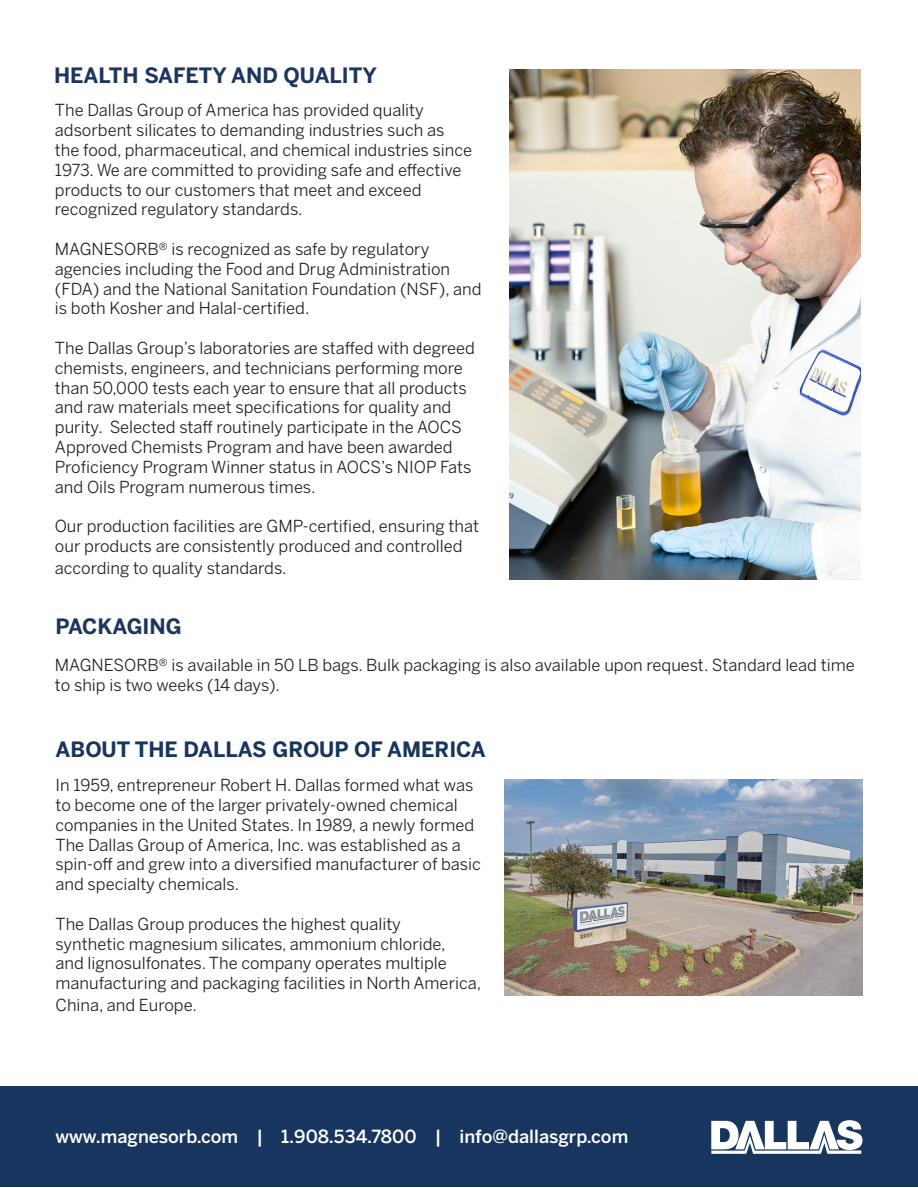
<style>
.page{position:relative;width:918px;height:1188px;background:#fff}
.page>*{position:absolute;margin:0;border:0;box-sizing:border-box;transform-origin:0 0}
.t1{font:700 21px "Benton Sans";color:#1d365e}
.t2{font:700 21px "Benton Sans";color:#17355e}
.t3{font:500 18px "Benton Sans";color:#fff}
.t4{font:16.5px/19.8px "Benton Sans";color:#231f20}
</style>
<div class="page">
<div style="left:0;top:1087px;width:918px;height:100px;background:#17355e"></div>
<svg style="left:711px;top:1120px;width:151px;height:34px"></svg>
<img style="left:509px;top:70px;width:352px;height:509px">
<img style="left:505px;top:779px;width:358px;height:216px">
<p class="t1" style="left:54px;top:62px;width:325px">HEALTH SAFETY AND QUALITY</p>
<p class="t4" style="left:55px;top:101px;width:419px">The Dallas Group of America has provided quality adsorbent silicates to demanding industries such as the food, pharmaceutical, and chemical industries since 1973. We are committed to providing safe and effective products to our customers that meet and exceed recognized regulatory standards.</p>
<p class="t4" style="left:55px;top:239px;width:428px">MAGNESORB® is recognized as safe by regulatory agencies including the Food and Drug Administration (FDA) and the National Sanitation Foundation (NSF), and is both Kosher and Halal-certified.</p>
<p class="t4" style="left:55px;top:338px;width:422px">The Dallas Group’s laboratories are staffed with degreed chemists, engineers, and technicians performing more than 50,000 tests each year to ensure that all products and raw materials meet specifications for quality and purity. Selected staff routinely participate in the AOCS Approved Chemists Program and have been awarded Proficiency Program Winner status in AOCS’s NIOP Fats and Oils Program numerous times.</p>
<p class="t4" style="left:55px;top:516px;width:426px">Our production facilities are GMP-certified, ensuring that our products are consistently produced and controlled</p>
<p class="t4" style="left:55px;top:558px;width:233px">according to quality standards.</p>
<p class="t1" style="left:56px;top:613px;width:128px">PACKAGING</p>
<p class="t4" style="left:55px;top:656px;width:801px">MAGNESORB® is available in 50 LB bags. Bulk packaging is also available upon request. Standard lead time to ship is two weeks (14 days).</p>
<p class="t2" style="left:56px;top:736px;width:432px">ABOUT THE DALLAS GROUP OF AMERICA</p>
<p class="t4" style="left:56px;top:775px;width:427px">In 1959, entrepreneur Robert H. Dallas formed what was to become one of the larger privately-owned chemical companies in the United States. In 1989, a newly formed The Dallas Group of America, Inc. was established as a spin-off and grew into a diversified manufacturer of basic and specialty chemicals.</p>
<p class="t4" style="left:56px;top:914px;width:427px">The Dallas Group produces the highest quality<br>synthetic magnesium silicates, ammonium chloride,<br>and lignosulfonates. The company operates multiple manufacturing and packaging facilities in North America,</p>
<p class="t4" style="left:56px;top:995px;width:143px">China, and Europe.</p>
<p class="t3" style="left:56px;top:1125px;width:574px">www.magnesorb.com | 1.908.534.7800 | info@dallasgrp.com</p>
</div>
